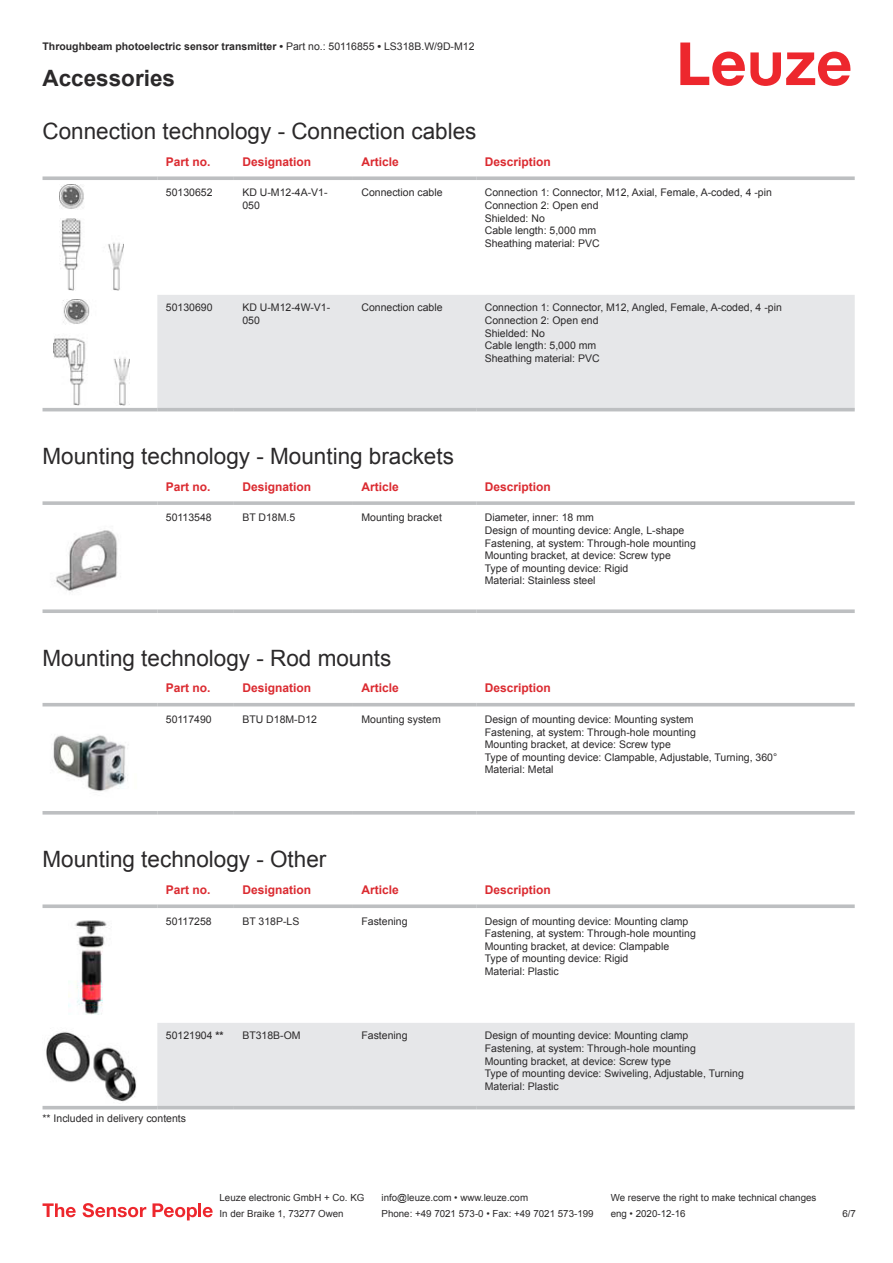
<style>
.page{position:relative;width:893px;height:1263px;background:#fff}
.page>*{position:absolute;margin:0;border:0;box-sizing:border-box;transform-origin:0 0}
.t1{font:22.5px "Arial";color:#2b292a}
.t2{font:700 22.5px "Arial";color:#2b292a}
.t3{font:700 12px "Arial";color:#db2a30}
.t4{font:10.5px/12.6px "Arial";color:#2b292a}
.t5{font:700 10.5px "Arial";color:#2b292a}
.t6{font:9.75px "Arial";color:#2b292a}
.s1{font-weight:400}
.s2{font-weight:700}
</style>
<div class="page">
<svg style="left:680px;top:43px;width:170px;height:43px"></svg>
<svg style="left:43px;top:342px;width:812px;height:70px"></svg>
<div style="left:157px;top:295px;width:698px;height:113px;background:#e6e7e9"></div>
<svg style="left:43px;top:176px;width:114px;height:4px"></svg>
<svg style="left:157px;top:176px;width:77px;height:4px"></svg>
<svg style="left:234px;top:176px;width:119px;height:4px"></svg>
<svg style="left:353px;top:176px;width:123px;height:4px"></svg>
<svg style="left:476px;top:176px;width:379px;height:4px;background:#c4c6c8"></svg>
<hr style="left:43px;top:408px;width:114px;height:3px;background:#bdbfc1">
<hr style="left:157px;top:408px;width:77px;height:3px;background:#bdbfc1">
<hr style="left:234px;top:408px;width:119px;height:3px;background:#bdbfc1">
<hr style="left:353px;top:408px;width:123px;height:3px;background:#bdbfc1">
<hr style="left:476px;top:408px;width:379px;height:3px;background:#bdbfc1">
<img style="left:59px;top:184px;width:65px;height:107px">
<img style="left:54px;top:299px;width:75px;height:106px">
<svg style="left:43px;top:501px;width:114px;height:4px"></svg>
<svg style="left:157px;top:501px;width:77px;height:4px"></svg>
<svg style="left:234px;top:501px;width:119px;height:4px"></svg>
<svg style="left:353px;top:501px;width:123px;height:4px"></svg>
<svg style="left:476px;top:501px;width:379px;height:4px;background:#c3c5c7"></svg>
<svg style="left:43px;top:609px;width:114px;height:4px"></svg>
<svg style="left:157px;top:609px;width:77px;height:4px"></svg>
<svg style="left:234px;top:609px;width:119px;height:4px"></svg>
<svg style="left:353px;top:609px;width:123px;height:4px"></svg>
<svg style="left:476px;top:609px;width:379px;height:4px;background:#c4c6c8"></svg>
<img style="left:54px;top:530px;width:64px;height:62px">
<svg style="left:43px;top:706px;width:812px;height:109px"></svg>
<hr style="left:43px;top:703px;width:114px;height:3px;background:#bdbfc1">
<hr style="left:157px;top:703px;width:77px;height:3px;background:#bdbfc1">
<hr style="left:234px;top:703px;width:119px;height:3px;background:#bdbfc1">
<hr style="left:353px;top:703px;width:123px;height:3px;background:#bdbfc1">
<hr style="left:476px;top:703px;width:379px;height:3px;background:#bdbfc1">
<hr style="left:43px;top:811px;width:114px;height:3px;background:#bdbfc1">
<hr style="left:157px;top:811px;width:77px;height:3px;background:#bdbfc1">
<hr style="left:234px;top:811px;width:119px;height:3px;background:#bdbfc1">
<hr style="left:353px;top:811px;width:123px;height:3px;background:#bdbfc1">
<hr style="left:476px;top:811px;width:379px;height:3px;background:#bdbfc1">
<img style="left:43px;top:711px;width:97px;height:97px">
<svg style="left:43px;top:995px;width:812px;height:115px"></svg>
<div style="left:157px;top:1023px;width:698px;height:83px;background:#e6e7e9"></div>
<svg style="left:43px;top:904px;width:114px;height:4px"></svg>
<svg style="left:157px;top:904px;width:77px;height:4px"></svg>
<svg style="left:234px;top:904px;width:119px;height:4px"></svg>
<svg style="left:353px;top:904px;width:123px;height:4px"></svg>
<svg style="left:476px;top:904px;width:379px;height:4px;background:#c4c6c8"></svg>
<hr style="left:43px;top:1106px;width:114px;height:3px;background:#bdbfc1">
<hr style="left:157px;top:1106px;width:77px;height:3px;background:#bdbfc1">
<hr style="left:234px;top:1106px;width:119px;height:3px;background:#bdbfc1">
<hr style="left:353px;top:1106px;width:123px;height:3px;background:#bdbfc1">
<hr style="left:476px;top:1106px;width:379px;height:3px;background:#bdbfc1">
<img style="left:69px;top:920px;width:45px;height:98px">
<img style="left:43px;top:1027px;width:97px;height:76px">
<svg style="left:43px;top:1203px;width:33px;height:14px"></svg>
<svg style="left:83px;top:1203px;width:63px;height:14px"></svg>
<svg style="left:153px;top:1203px;width:44px;height:17px"></svg>
<hr style="left:198px;top:1203px;width:3px;height:14px;background:#ed272d">
<svg style="left:203px;top:1207px;width:10px;height:10px"></svg>
<p class="t5" style="left:43px;top:42px;width:433px">Throughbeam photoelectric sensor transmitter • <span class="s1">Part no.: 50116855</span> • <span class="s1">LS318B.W/9D-M12</span></p>
<h1 class="t2" style="left:43px;top:69px;width:134px">Accessories</h1>
<h1 class="t1" style="left:43px;top:123px;width:435px">Connection technology - Connection cables</h1>
<p class="t3" style="left:166px;top:157px;width:46px">Part no.</p>
<p class="t3" style="left:242px;top:157px;width:70px">Designation</p>
<p class="t3" style="left:361px;top:157px;width:39px">Article</p>
<p class="t3" style="left:485px;top:157px;width:68px">Description</p>
<p class="t4" style="left:166px;top:187px;width:48px">50130652</p>
<p class="t4" style="left:242px;top:187px;width:87px">KD U-M12-4A-V1-<br>050</p>
<p class="t4" style="left:361px;top:187px;width:83px">Connection cable</p>
<p class="t4" style="left:485px;top:187px;width:289px">Connection 1: Connector, M12, Axial, Female, A-coded, 4 -pin<br>Connection 2: Open end<br>Shielded: No<br>Cable length: 5,000 mm<br>Sheathing material: PVC</p>
<p class="t4" style="left:166px;top:302px;width:48px">50130690</p>
<p class="t4" style="left:242px;top:302px;width:89px">KD U-M12-4W-V1-<br>050</p>
<p class="t4" style="left:361px;top:302px;width:83px">Connection cable</p>
<p class="t4" style="left:485px;top:302px;width:299px">Connection 1: Connector, M12, Angled, Female, A-coded, 4 -pin<br>Connection 2: Open end<br>Shielded: No<br>Cable length: 5,000 mm<br>Sheathing material: PVC</p>
<h1 class="t1" style="left:43px;top:448px;width:413px">Mounting technology - Mounting brackets</h1>
<p class="t3" style="left:166px;top:481px;width:46px">Part no.</p>
<p class="t3" style="left:242px;top:481px;width:70px">Designation</p>
<p class="t3" style="left:361px;top:481px;width:39px">Article</p>
<p class="t3" style="left:485px;top:481px;width:68px">Description</p>
<p class="t4" style="left:166px;top:512px;width:47px">50113548</p>
<p class="t4" style="left:242px;top:512px;width:54px">BT D18M.5</p>
<p class="t4" style="left:361px;top:512px;width:82px">Mounting bracket</p>
<p class="t4" style="left:485px;top:512px;width:213px">Diameter, inner: 18 mm<br>Design of mounting device: Angle, L-shape Fastening, at system: Through-hole mounting Mounting bracket, at device: Screw type Type of mounting device: Rigid<br>Material: Stainless steel</p>
<h1 class="t1" style="left:43px;top:649px;width:350px">Mounting technology - Rod mounts</h1>
<p class="t3" style="left:166px;top:683px;width:46px">Part no.</p>
<p class="t3" style="left:242px;top:683px;width:70px">Designation</p>
<p class="t3" style="left:361px;top:683px;width:39px">Article</p>
<p class="t3" style="left:485px;top:683px;width:68px">Description</p>
<p class="t4" style="left:166px;top:714px;width:47px">50117490</p>
<p class="t4" style="left:242px;top:714px;width:76px">BTU D18M-D12</p>
<p class="t4" style="left:361px;top:714px;width:81px">Mounting system</p>
<p class="t4" style="left:485px;top:714px;width:294px">Design of mounting device: Mounting system<br>Fastening, at system: Through-hole mounting<br>Mounting bracket, at device: Screw type<br>Type of mounting device: Clampable, Adjustable, Turning, 360° Material: Metal</p>
<h1 class="t1" style="left:43px;top:851px;width:285px">Mounting technology - Other</h1>
<p class="t3" style="left:166px;top:885px;width:46px">Part no.</p>
<p class="t3" style="left:242px;top:885px;width:70px">Designation</p>
<p class="t3" style="left:361px;top:885px;width:39px">Article</p>
<p class="t3" style="left:485px;top:885px;width:68px">Description</p>
<p class="t4" style="left:166px;top:915px;width:47px">50117258</p>
<p class="t4" style="left:242px;top:915px;width:59px">BT 318P-LS</p>
<p class="t4" style="left:361px;top:915px;width:48px">Fastening</p>
<p class="t4" style="left:485px;top:915px;width:213px">Design of mounting device: Mounting clamp Fastening, at system: Through-hole mounting Mounting bracket, at device: Clampable<br>Type of mounting device: Rigid<br>Material: Plastic</p>
<p class="t4" style="left:166px;top:1030px;width:59px">50121904 <span class="s2">**</span></p>
<p class="t4" style="left:242px;top:1030px;width:60px">BT318B-OM</p>
<p class="t4" style="left:361px;top:1030px;width:48px">Fastening</p>
<p class="t4" style="left:485px;top:1030px;width:261px">Design of mounting device: Mounting clamp<br>Fastening, at system: Through-hole mounting<br>Mounting bracket, at device: Screw type<br>Type of mounting device: Swiveling, Adjustable, Turning Material: Plastic</p>
<p class="t4" style="left:43px;top:1113px;width:145px">** Included in delivery contents</p>
<p class="t6" style="left:220px;top:1194px;width:146px">Leuze electronic GmbH + Co. KG</p>
<p class="t6" style="left:381px;top:1194px;width:148px">info@leuze.com • www.leuze.com</p>
<p class="t6" style="left:611px;top:1194px;width:207px">We reserve the right to make technical changes</p>
<p class="t6" style="left:220px;top:1210px;width:126px">In der Braike 1, 73277 Owen</p>
<p class="t6" style="left:381px;top:1210px;width:214px">Phone: +49 7021 573-0 • Fax: +49 7021 573-199</p>
<p class="t6" style="left:611px;top:1210px;width:76px">eng • 2020-12-16</p>
<p class="t6" style="left:842px;top:1210px;width:15px">6 /7</p>
</div>
